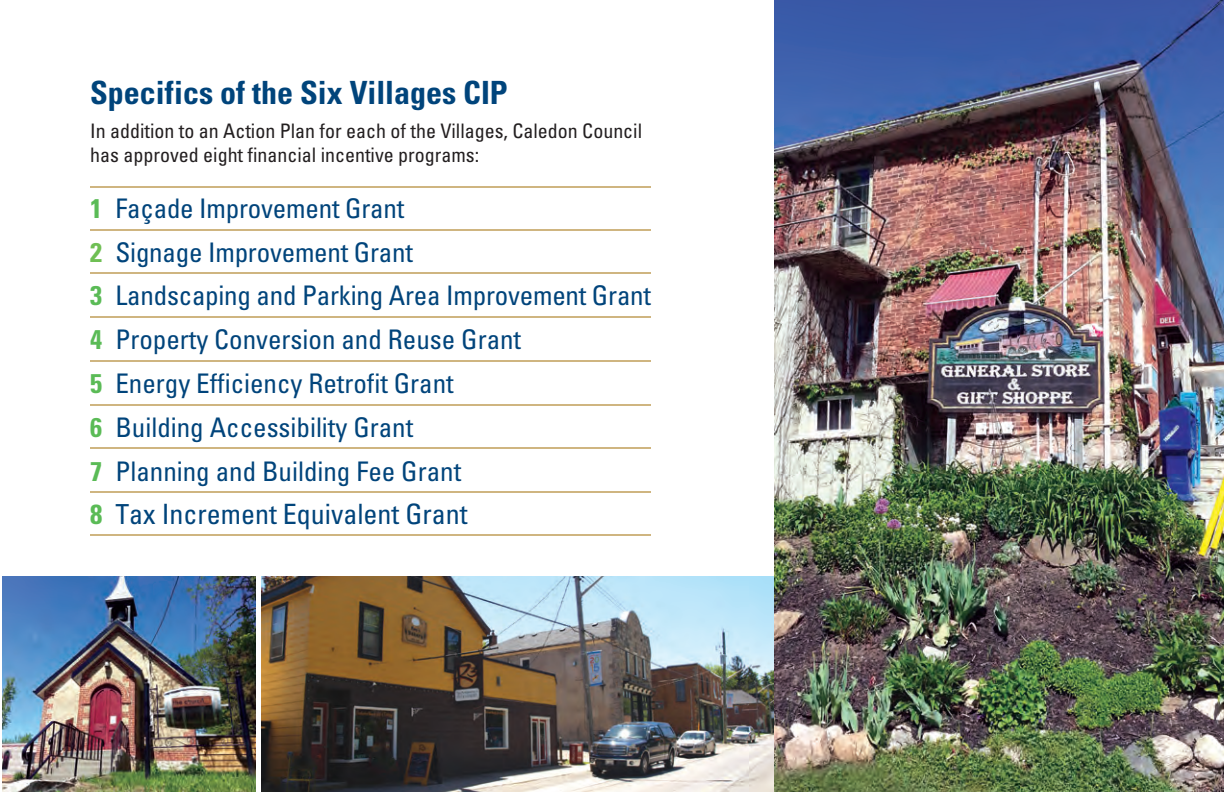
<style>
.page{position:relative;width:1224px;height:792px;background:#fff}
.page>*{position:absolute;margin:0;border:0;box-sizing:border-box;transform-origin:0 0}
.t1{font:700 condensed 32px "Univers LT Std";color:#00447b}
.t2{font:condensed 28px "Univers LT Std";color:#00447b}
.t3{font:condensed 27px/43.8px "Univers LT Std";color:#00447b}
.t4{font:condensed 20px/24px "Univers LT Std";color:#231f20}
.s1{font-weight:700;color:#5abb56}
.s2{font-weight:700;color:#6fbf54}
.s3{font-weight:700;font-size:27.6px;color:#5abb56}
.s4{font-size:27.6px}
</style>
<div class="page">
<img style="left:2px;top:576px;width:772px;height:216px">
<hr style="left:257px;top:573px;width:4px;height:219px;background:#fff">
<hr style="left:90px;top:186px;width:560px;height:1px;background:#cfb580">
<hr style="left:90px;top:230px;width:560px;height:1px;background:#cfb580">
<hr style="left:90px;top:273px;width:560px;height:1px;background:#cfb580">
<hr style="left:90px;top:317px;width:560px;height:1px;background:#cfb580">
<hr style="left:90px;top:361px;width:560px;height:1px;background:#cfb580">
<hr style="left:90px;top:404px;width:560px;height:1px;background:#cfb580">
<hr style="left:90px;top:447px;width:560px;height:1px;background:#cfb580">
<hr style="left:90px;top:491px;width:560px;height:1px;background:#cfb580">
<hr style="left:90px;top:534px;width:560px;height:1px;background:#cfb580">
<img style="left:774px;top:0;width:450px;height:792px">
<p class="t1" style="left:90px;top:81px;width:419px">Specifics of the Six Villages CIP</p>
<p class="t4" style="left:90px;top:122px;width:553px">In addition to an Action Plan for each of the Villages, Caledon Council has approved eight financial incentive programs:</p>
<p class="t3" style="left:90px;top:190px;width:562px"><span class="s1">1</span> Façade Improvement Grant<br><span class="s2">2</span> Signage Improvement Grant<br><span class="s1">3</span> Landscaping and Parking Area Improvement Grant <span class="s1">4</span> Property Conversion and Reuse Grant<br><span class="s1">5</span> Energy Efficiency Retrofit Grant<br><span class="s1">6</span> Building Accessibility Grant<br><span class="s1">7</span> Planning and Building Fee Grant</p>
<p class="t2" style="left:90px;top:504px;width:379px"><span class="s3">8</span> <span class="s4">T</span>ax Increment Equivalent Grant</p>
</div>
